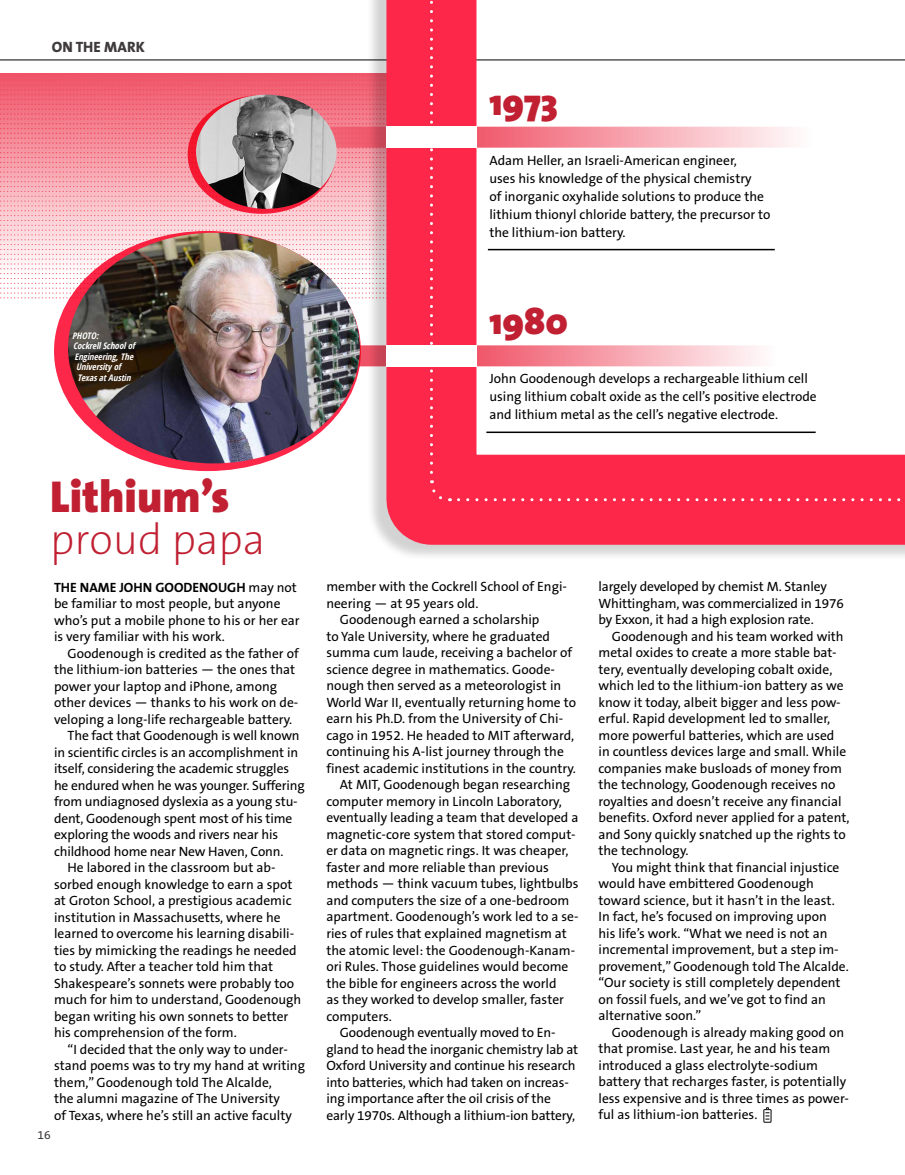
<style>
.page{position:relative;width:905px;height:1175px;background:#fff}
.page>*{position:absolute;margin:0;border:0;box-sizing:border-box;transform-origin:0 0}
.t1{font:900 45px "The Sans";color:#c02032}
.t2{font:200 43.5px "The Sans B2";color:#c02032}
.t3{font:900 37.5px "The Sans";color:#c02032}
.t4{font:800 15px "The Sans B8";color:#3f3a3c}
.t5{font:13.5px/16.5px "The Sans B5 Plain";color:#000}
.t6{font:700 13.5px "The Sans B7";color:#000}
.t7{font:12px "The Sans B5 Plain";color:#3f3a3c}
.t8{font:italic 700 condensed 9px "Open Sans";color:#fff}
.s1{font-family:"The Sans B5 Plain";font-weight:400}
</style>
<div class="page">
<hr style="left:0;top:60px;width:904px;height:1px;background:#000">
<svg style="left:0;top:74px;width:341px;height:230px"></svg>
<svg style="left:156px;top:127px;width:185px;height:21px"></svg>
<svg style="left:188px;top:95px;width:148px;height:119px"></svg>
<img style="left:196px;top:95px;width:140px;height:114px">
<div style="left:54px;top:231px;width:307px;height:240px;background:#fd2749;border-radius:50%"></div>
<img style="left:68px;top:233px;width:273px;height:230px">
<svg style="left:341px;top:0;width:563px;height:556px"></svg>
<svg style="left:430px;top:0;width:20px;height:503px"></svg>
<svg style="left:458px;top:498px;width:447px;height:3px"></svg>
<div style="left:386px;top:127px;width:90px;height:21px;background:#fff"></div>
<hr style="left:488px;top:249px;width:286px;height:1px;background:#000">
<div style="left:386px;top:345px;width:90px;height:21px;background:#fff"></div>
<hr style="left:486px;top:431px;width:329px;height:2px;background:#000">
<svg style="left:763px;top:1107px;width:8px;height:15px"></svg>
<p class="t4" style="left:52px;top:39px;width:94px">ON THE MARK</p>
<h3 class="t3" style="left:489px;top:71px;width:70px">1973</h3>
<p class="t5" style="left:489px;top:152px;width:283px;line-height:18px">Adam Heller, an Israeli-American engineer,<br>uses his knowledge of the physical chemistry<br>of inorganic oxyhalide solutions to produce the lithium thionyl chloride battery, the precursor to the lithium-ion battery.</p>
<p class="t8" style="left:72px;top:329px;width:30px">PHOTO:</p>
<p class="t8" style="left:73px;top:339px;width:66px">CockrellSchoolof</p>
<p class="t8" style="left:75px;top:350px;width:63px">Engineering,The</p>
<p class="t8" style="left:76px;top:360px;width:49px">Universityof</p>
<p class="t8" style="left:78px;top:371px;width:57px">TexasatAustin</p>
<h3 class="t3" style="left:489px;top:289px;width:80px">1980</h3>
<p class="t5" style="left:489px;top:370px;width:329px;line-height:18px">John Goodenough develops a rechargeable lithium cell using lithium cobalt oxide as the cell’s positive electrode and lithium metal as the cell’s negative electrode.</p>
<h1 class="t1" style="left:50px;top:458px;width:181px">Lithium’s</h1>
<h2 class="t2" style="left:50px;top:516px;width:216px">proud papa</h2>
<p class="t6" style="left:54px;top:580px;width:244px">THE NAME JOHN GOODENOUGH <span class="s1">may not</span></p>
<p class="t5" style="left:54px;top:595px;width:247px">be familiar to most people, but anyone who’s put a mobile phone to his or her ear is very familiar with his work.</p>
<p class="t5" style="left:68px;top:645px;width:233px">Goodenough is credited as the father of</p>
<p class="t5" style="left:54px;top:661px;width:242px">the lithium-ion batteries — the ones that</p>
<p class="t5" style="left:54px;top:678px;width:225px">power your laptop and iPhone, among</p>
<p class="t5" style="left:54px;top:694px;width:246px">other devices — thanks to his work on de-</p>
<p class="t5" style="left:54px;top:711px;width:240px">veloping a long-life rechargeable battery.</p>
<p class="t5" style="left:68px;top:727px;width:234px">The fact that Goodenough is well known</p>
<p class="t5" style="left:54px;top:744px;width:245px">in scientific circles is an accomplishment in</p>
<p class="t5" style="left:54px;top:760px;width:236px">itself, considering the academic struggles</p>
<p class="t5" style="left:54px;top:777px;width:252px">he endured when he was younger. Suffering</p>
<p class="t5" style="left:54px;top:793px;width:245px">from undiagnosed dyslexia as a young stu-</p>
<p class="t5" style="left:54px;top:810px;width:240px">dent, Goodenough spent most of his time</p>
<p class="t5" style="left:54px;top:826px;width:226px">exploring the woods and rivers near his</p>
<p class="t5" style="left:54px;top:843px;width:231px">childhood home near New Haven, Conn.</p>
<p class="t5" style="left:68px;top:859px;width:210px">He labored in the classroom but ab-</p>
<p class="t5" style="left:54px;top:876px;width:240px">sorbed enough knowledge to earn a spot</p>
<p class="t5" style="left:54px;top:892px;width:239px">at Groton School, a prestigious academic</p>
<p class="t5" style="left:54px;top:909px;width:228px">institution in Massachusetts, where he</p>
<p class="t5" style="left:54px;top:925px;width:242px">learned to overcome his learning disabili-</p>
<p class="t5" style="left:54px;top:942px;width:244px">ties by mimicking the readings he needed</p>
<p class="t5" style="left:54px;top:958px;width:221px">to study. After a teacher told him that</p>
<p class="t5" style="left:54px;top:975px;width:241px">Shakespeare’s sonnets were probably too</p>
<p class="t5" style="left:54px;top:991px;width:249px">much for him to understand, Goodenough</p>
<p class="t5" style="left:54px;top:1008px;width:236px">began writing his own sonnets to better</p>
<p class="t5" style="left:54px;top:1024px;width:184px">his comprehension of the form.</p>
<p class="t5" style="left:68px;top:1041px;width:222px">“I decided that the only way to under-</p>
<p class="t5" style="left:54px;top:1057px;width:252px">stand poems was to try my hand at writing</p>
<p class="t5" style="left:54px;top:1074px;width:219px">them,” Goodenough told The Alcalde,</p>
<p class="t5" style="left:54px;top:1090px;width:227px">the alumni magazine of The University</p>
<p class="t5" style="left:54px;top:1107px;width:239px">of Texas, where he’s still an active faculty</p>
<p class="t7" style="left:38px;top:1128px;width:15px">16</p>
<p class="t5" style="left:326px;top:579px;width:242px">member with the Cockrell School of Engi-</p>
<p class="t5" style="left:326px;top:595px;width:154px">neering — at 95 years old.</p>
<p class="t5" style="left:340px;top:612px;width:201px">Goodenough earned a scholarship</p>
<p class="t5" style="left:326px;top:628px;width:225px">to Yale University, where he graduated</p>
<p class="t5" style="left:326px;top:645px;width:247px">summa cum laude, receiving a bachelor of</p>
<p class="t5" style="left:326px;top:661px;width:230px">science degree in mathematics. Goode-</p>
<p class="t5" style="left:326px;top:678px;width:236px">nough then served as a meteorologist in</p>
<p class="t5" style="left:326px;top:694px;width:251px">World War II, eventually returning home to</p>
<p class="t5" style="left:326px;top:711px;width:238px">earn his Ph.D. from the University of Chi-</p>
<p class="t5" style="left:326px;top:727px;width:249px">cago in 1952. He headed to MIT afterward,</p>
<p class="t5" style="left:326px;top:744px;width:239px">continuing his A-list journey through the</p>
<p class="t5" style="left:326px;top:760px;width:251px">finest academic institutions in the country.</p>
<p class="t5" style="left:340px;top:777px;width:232px">At MIT, Goodenough began researching</p>
<p class="t5" style="left:326px;top:793px;width:237px">computer memory in Lincoln Laboratory,</p>
<p class="t5" style="left:326px;top:810px;width:253px">eventually leading a team that developed a</p>
<p class="t5" style="left:326px;top:826px;width:251px">magnetic-core system that stored comput-</p>
<p class="t5" style="left:326px;top:843px;width:244px">er data on magnetic rings. It was cheaper,</p>
<p class="t5" style="left:326px;top:859px;width:224px">faster and more reliable than previous</p>
<p class="t5" style="left:326px;top:876px;width:254px">methods — think vacuum tubes, lightbulbs</p>
<p class="t5" style="left:326px;top:892px;width:244px">and computers the size of a one-bedroom</p>
<p class="t5" style="left:326px;top:909px;width:253px">apartment. Goodenough’s work led to a se-</p>
<p class="t5" style="left:326px;top:925px;width:242px">ries of rules that explained magnetism at</p>
<p class="t5" style="left:326px;top:942px;width:250px">the atomic level: the Goodenough-Kanam-</p>
<p class="t5" style="left:326px;top:958px;width:244px">ori Rules. Those guidelines would become</p>
<p class="t5" style="left:326px;top:975px;width:232px">the bible for engineers across the world</p>
<p class="t5" style="left:326px;top:991px;width:239px">as they worked to develop smaller, faster</p>
<p class="t5" style="left:326px;top:1008px;width:67px">computers.</p>
<p class="t5" style="left:340px;top:1024px;width:217px">Goodenough eventually moved to En-</p>
<p class="t5" style="left:326px;top:1041px;width:253px">gland to head the inorganic chemistry lab at</p>
<p class="t5" style="left:326px;top:1057px;width:251px">Oxford University and continue his research</p>
<p class="t5" style="left:326px;top:1074px;width:244px">into batteries, which had taken on increas-</p>
<p class="t5" style="left:326px;top:1090px;width:226px">ing importance after the oil crisis of the</p>
<p class="t5" style="left:326px;top:1107px;width:250px">early 1970s. Although a lithium-ion battery,</p>
<p class="t5" style="left:598px;top:579px;width:247px">largely developed by chemist M. Stanley<br>Whittingham, was commercialized in 1976 by Exxon, it had a high explosion rate.</p>
<p class="t5" style="left:598px;top:628px;width:252px;text-indent:14px">Goodenough and his team worked with metal oxides to create a more stable bat&shy;tery, eventually developing cobalt oxide, which led to the lithium-ion battery as we know it today, albeit bigger and less pow&shy;erful. Rapid development led to smaller, more powerful batteries, which are used<br>in countless devices large and small. While companies make busloads of money from the technology, Goodenough receives no royalties and doesn’t receive any financial benefits. Oxford never applied for a patent, and Sony quickly snatched up the rights to the technology.</p>
<p class="t5" style="left:598px;top:859px;width:252px;text-indent:14px">You might think that financial injustice would have embittered Goodenough toward science, but it hasn’t in the least.<br>In fact, he’s focused on improving upon<br>his life’s work. “What we need is not an incremental improvement, but a step im&shy;provement,” Goodenough told The Alcalde. “Our society is still completely dependent on fossil fuels, and we’ve got to find an alternative soon.”</p>
<p class="t5" style="left:598px;top:1024px;width:252px;text-indent:14px">Goodenough is already making good on that promise. Last year, he and his team introduced a glass electrolyte-sodium battery that recharges faster, is potentially less expensive and is three times as power&shy;ful as lithium-ion batteries.</p>
</div>
